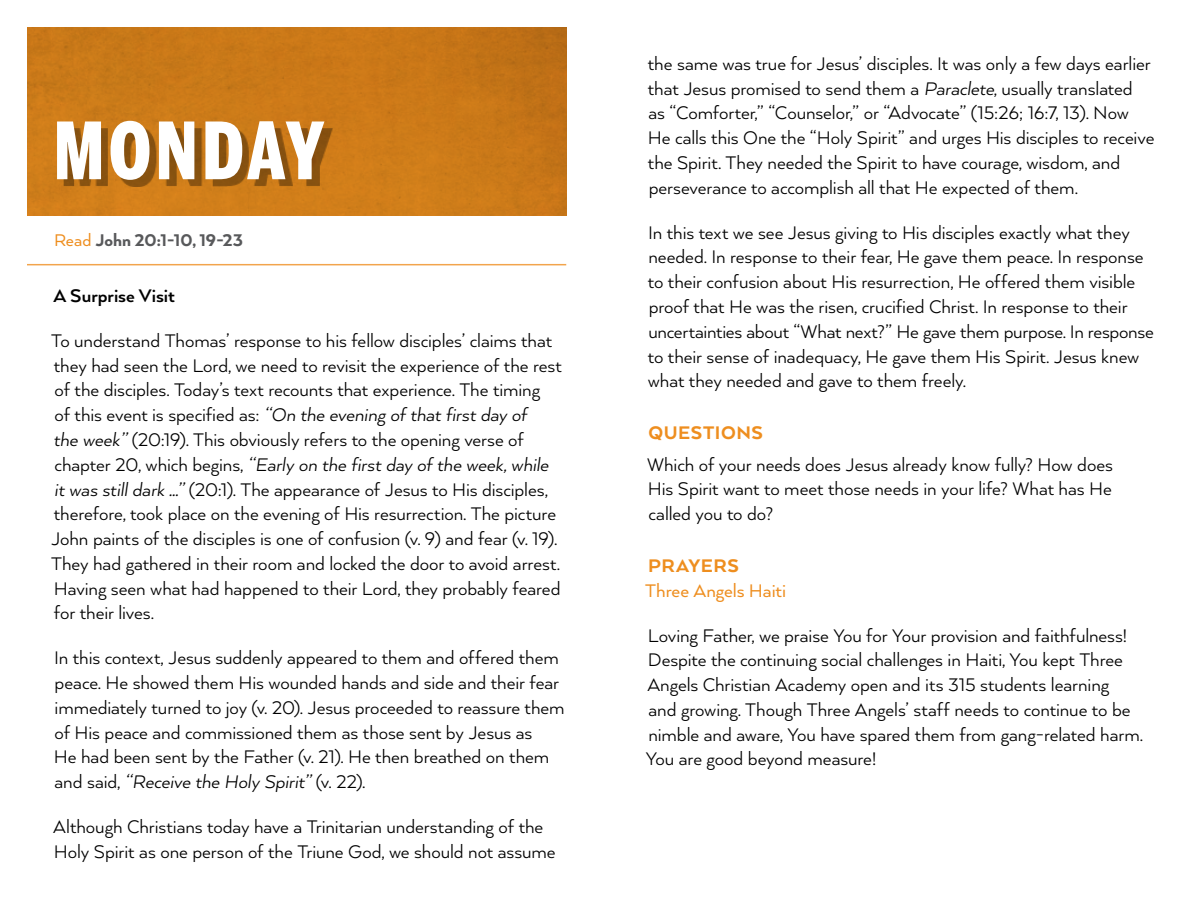
<style>
.page{position:relative;width:1188px;height:918px;background:#fff}
.page>*{position:absolute;margin:0;border:0;box-sizing:border-box;transform-origin:0 0}
.t1{font:900 78px "Benton Sans Comp";letter-spacing:.065em;color:#fff}
.t2{font:21px/24.8px "Arquitecta";letter-spacing:-.005em;color:#000}
.t3{font:800 21px "Arquitecta";letter-spacing:.03em;color:#ee8e1f}
.t4{font:21px "Arquitecta";letter-spacing:-.005em;color:#ee8e1f}
.t5{font:700 21px "Arquitecta";letter-spacing:-.005em;color:#000}
.t6{font:800 19.5px "Arquitecta";letter-spacing:-.005em;color:#58595b}
.s1{font-weight:400;color:#ee8e1f}
.s2{font-style:italic}
</style>
<div class="page">
<hr style="left:27px;top:264px;width:539px;height:1px;background:#f2a44c">
<img style="left:27px;top:27px;width:540px;height:189px">
<div style="left:63px;top:127px;width:270px;height:60px;background:#000;opacity:.35"></div>
<h1 class="t1" style="left:54px;top:105px;width:271px">MONDAY</h1>
<p class="t6" style="left:54px;top:228px;width:191px"><span class="s1">Read</span> John 20:1-10, 19-23</p>
<p class="t5" style="left:54px;top:283px;width:123px">A Surprise Visit</p>
<p class="t2" style="left:51px;top:328px;width:513px">To understand Thomas’ response to his fellow disciples’ claims that they had seen the Lord, we need to revisit the experience of the rest of the disciples. Today’s text recounts that experience. The timing<br>of this event is specified as: <span class="s2">“On the evening of that first day of<br>the week”</span> (20:19). This obviously refers to the opening verse of chapter 20, which begins, <span class="s2">“Early on the first day of the week, while<br>it was still dark …”</span> (20:1). The appearance of Jesus to His disciples, therefore, took place on the evening of His resurrection. The picture John paints of the disciples is one of confusion (v. 9) and fear (v. 19).<br>They had gathered in their room and locked the door to avoid arrest.<br>Having seen what had happened to their Lord, they probably feared for their lives.</p>
<p class="t2" style="left:54px;top:645px;width:512px">In this context, Jesus suddenly appeared to them and offered them peace. He showed them His wounded hands and side and their fear immediately turned to joy (v. 20). Jesus proceeded to reassure them of His peace and commissioned them as those sent by Jesus as<br>He had been sent by the Father (v. 21). He then breathed on them and said, <span class="s2">“Receive the Holy Spirit”</span> (v. 22).</p>
<p class="t2" style="left:53px;top:814px;width:504px">Although Christians today have a Trinitarian understanding of the<br>Holy Spirit as one person of the Triune God, we should not assume</p>
<p class="t2" style="left:648px;top:50px;width:508px">the same was true for Jesus’ disciples. It was only a few days earlier that Jesus promised to send them a <span class="s2">Paraclete</span>, usually translated as “Comforter,” “Counselor,” or “Advocate” (15:26; 16:7, 13). Now He calls this One the “Holy Spirit” and urges His disciples to receive the Spirit. They needed the Spirit to have courage, wisdom, and perseverance to accomplish all that He expected of them.</p>
<p class="t2" style="left:648px;top:219px;width:508px">In this text we see Jesus giving to His disciples exactly what they needed. In response to their fear, He gave them peace. In response to their confusion about His resurrection, He offered them visible proof that He was the risen, crucified Christ. In response to their uncertainties about “What next?” He gave them purpose. In response to their sense of inadequacy, He gave them His Spirit. Jesus knew what they needed and gave to them freely.</p>
<p class="t3" style="left:648px;top:420px;width:116px">QUESTIONS</p>
<p class="t2" style="left:647px;top:451px;width:467px;text-align:justify">Which of your needs does Jesus already know fully? How does His Spirit want to meet those needs in your life? What has He called you to do?</p>
<p class="t3" style="left:648px;top:552px;width:92px">PRAYERS</p>
<p class="t4" style="left:645px;top:577px;width:142px">Three Angels Haiti</p>
<p class="t2" style="left:646px;top:622px;width:498px">Loving Father, we praise You for Your provision and faithfulness!<br>Despite the continuing social challenges in Haiti, You kept Three Angels Christian Academy open and its 315 students learning<br>and growing. Though Three Angels’ staff needs to continue to be nimble and aware, You have spared them from gang-related harm.<br>You are good beyond measure!</p>
</div>
